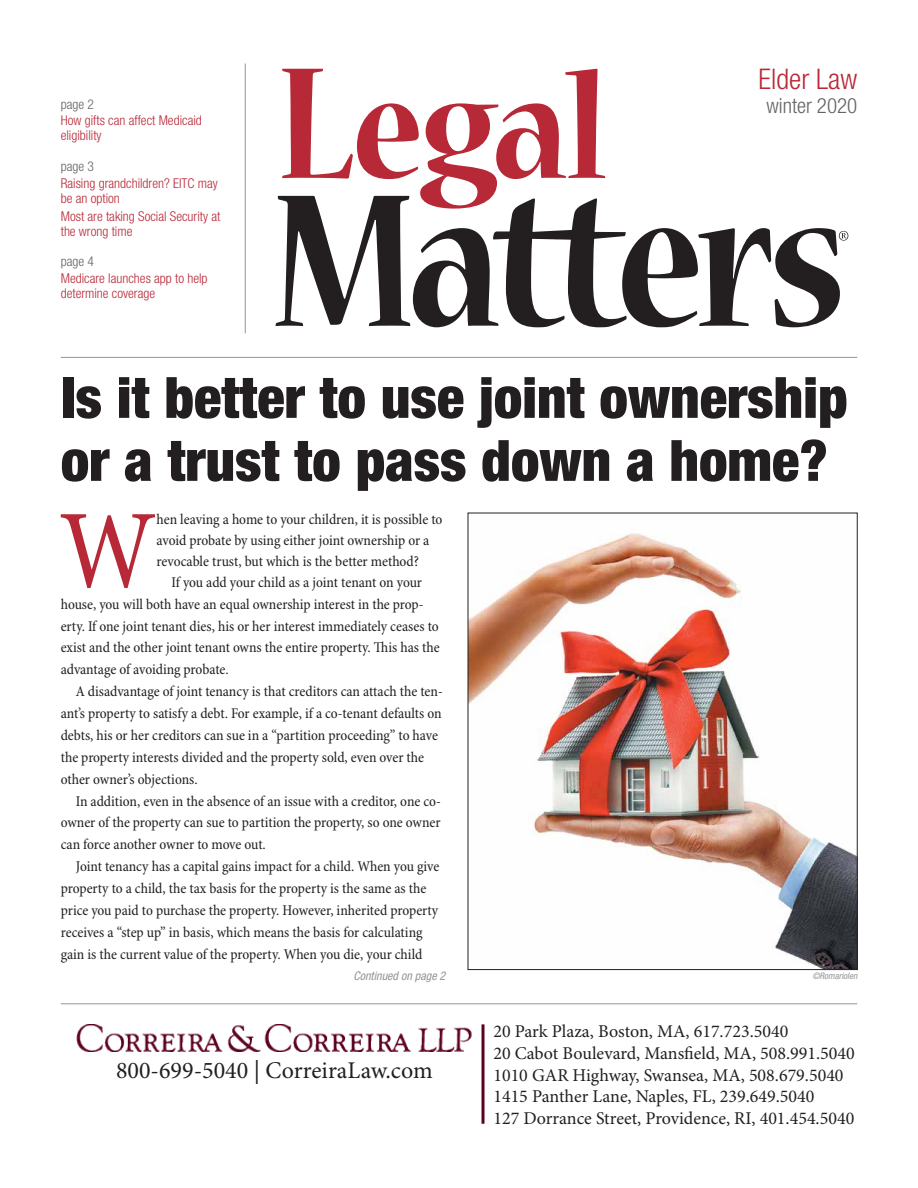
<style>
.page{position:relative;width:918px;height:1188px;background:#fff}
.page>*{position:absolute;margin:0;border:0;box-sizing:border-box;transform-origin:0 0}
.Body_text_with_DropC{font:condensed 113.1px "Minion Pro";color:#b82937}
.Story_Title_-_large{font:900 condensed 57px/63px "Helvetica Neue LT Std";color:#231f20}
.t1{font:300 condensed 28.5px "Helvetica Neue LT Std";color:#b82937}
.t2{font:24px "Minion Pro";color:#231f20}
.t3{font:300 condensed 21px "Helvetica Neue LT Std";color:#636466}
.t4{font:18px/21.6px "Minion Pro";color:#231f20}
.Body_Text{font:condensed 15px/21.9px "Minion Pro";letter-spacing:-.005em;color:#231f20}
.Body_text_with_DropC-2{font:condensed 15px/21px "Minion Pro";letter-spacing:-.005em;color:#231f20}
.TOC_-_title_BLUE{font:300 condensed 13.5px/15px "Helvetica Neue LT Std";color:#b82937}
.TOC_-_Page{font:300 condensed 13.5px "Helvetica Neue LT Std";color:#636466}
.TOC_-_title_BLUE-2{font:italic condensed 12px "Helvetica Neue LT Std";color:#939598}
.TOC_-_title_BLUE-3{font:italic condensed 9px "Helvetica Neue LT Std";color:#939598}
</style>
<div class="page">
<svg style="left:276px;top:196px;width:572px;height:131px"></svg>
<svg style="left:282px;top:69px;width:323px;height:140px"></svg>
<hr style="left:245px;top:63px;width:1px;height:270px;background:#939598">
<hr style="left:61px;top:357px;width:796px;height:1px;background:#939598">
<hr style="left:61px;top:1003px;width:796px;height:1px;background:#939598">
<img style="left:470px;top:533px;width:385px;height:435px">
<img style="left:76px;top:1024px;width:396px;height:27px">
<hr style="left:482px;top:1024px;width:3px;height:100px;background:#5d0021">
<p class="TOC_-_Page" style="left:61px;top:96px;width:35px">page 2</p>
<p class="TOC_-_title_BLUE" style="left:61px;top:113px;width:143px">How gifts can affect Medicaid eligibility</p>
<p class="TOC_-_Page" style="left:61px;top:158px;width:35px">page 3</p>
<p class="TOC_-_title_BLUE" style="left:61px;top:175px;width:159px">Raising grandchildren? EITC may be an option</p>
<p class="TOC_-_title_BLUE" style="left:61px;top:208px;width:161px">Most are taking Social Security at the wrong time</p>
<p class="TOC_-_Page" style="left:61px;top:254px;width:35px">page 4</p>
<p class="TOC_-_title_BLUE" style="left:61px;top:271px;width:148px">Medicare launches app to help determine coverage</p>
<h3 class="t1" style="left:759px;top:63px;width:100px">Elder Law</h3>
<h3 class="t3" style="left:766px;top:93px;width:92px">winter 2020</h3>
<p class="Story_Title_-_large" style="left:61px;top:365px;width:788px">Is it better to use joint ownership or a trust to pass down a home?</p>
<p class="Body_text_with_DropC" style="left:59px;top:483px;width:99px">W</p>
<p class="Body_text_with_DropC-2" style="left:157px;top:509px;width:287px">hen leaving a home to your children, it is possible to avoid probate by using either joint ownership or a revocable trust, but which is the better method?</p>
<p class="Body_Text" style="left:61px;top:572px;width:380px;text-indent:111px">If you add your child as a joint tenant on your house, you will both have an equal ownership interest in the prop&shy;erty. If one joint tenant dies, his or her interest immediately ceases to exist and the other joint tenant owns the entire property. This has the advantage of avoiding probate.</p>
<p class="Body_Text" style="left:61px;top:681px;width:384px;text-indent:15px">A disadvantage of joint tenancy is that creditors can attach the ten&shy;ant’s property to satisfy a debt. For example, if a co-tenant defaults on debts, his or her creditors can sue in a “partition proceeding” to have the property interests divided and the property sold, even over the other owner’s objections.</p>
<p class="Body_Text" style="left:61px;top:790px;width:382px;text-align:justify;text-indent:15px">In addition, even in the absence of an issue with a creditor, one co&shy;owner of the property can sue to partition the property, so one owner can force another owner to move out.</p>
<p class="Body_Text" style="left:61px;top:856px;width:380px;text-indent:15px">Joint tenancy has a capital gains impact for a child. When you give property to a child, the tax basis for the property is the same as the price you paid to purchase the property. However, inherited property receives a “step up” in basis, which means the basis for calculating gain is the current value of the property. When you die, your child</p>
<p class="TOC_-_title_BLUE-2" style="left:353px;top:969px;width:93px">Continued on page 2</p>
<p class="TOC_-_title_BLUE-3" style="left:812px;top:971px;width:46px">©RomarioIen</p>
<p class="t2" style="left:116px;top:1056px;width:318px">800-699-5040 | CorreiraLaw.com</p>
<p class="t4" style="left:493px;top:1022px;width:363px">20 Park Plaza, Boston, MA, 617.723.5040<br>20 Cabot Boulevard, Mansfield, MA, 508.991.5040<br>1010 GAR Highway, Swansea, MA, 508.679.5040<br>1415 Panther Lane, Naples, FL, 239.649.5040<br>127 Dorrance Street, Providence, RI, 401.454.5040</p>
</div>
